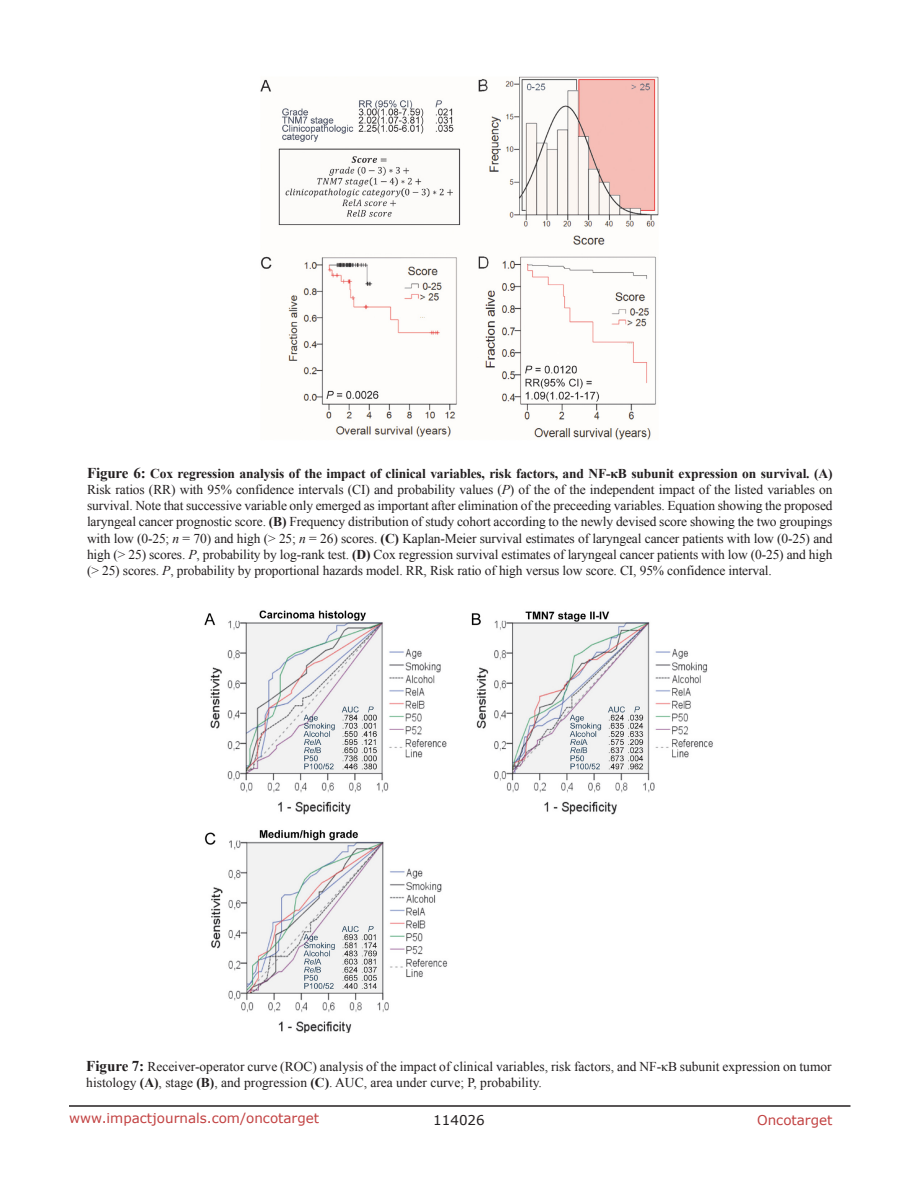
<style>
.page{position:relative;width:918px;height:1188px;background:#fff}
.page>*{position:absolute;margin:0;border:0;box-sizing:border-box;transform-origin:0 0}
.figuretext{font:13.5px/16.2px "Times New Roman";color:#231f20;text-align:justify}
.t1{font:13.5px "Verdana";color:#c24141}
.t2{font:13.5px "Verdana";color:#231f20}
.s1{font-weight:700;font-size:15px}
.s2{font-weight:700}
.s3{font-style:italic}
</style>
<div class="page">
<hr style="left:69px;top:1105px;width:781px;height:2px;background:#231f20">
<img style="left:260px;top:76px;width:399px;height:364px">
<img style="left:204px;top:610px;width:509px;height:423px">
<p class="figuretext" style="left:87px;top:465px;width:747px"><span class="s1">Figure 6:</span> <span class="s2">Cox regression analysis of the impact of clinical variables, risk factors, and NF-κB subunit expression on survival. (A)<br></span>Risk ratios (RR) with 95% confidence intervals (CI) and probability values (<span class="s3">P</span>) of the of the independent impact of the listed variables on survival. Note that successive variable only emerged as important after elimination of the preceeding variables. Equation showing the proposed laryngeal cancer prognostic score. <span class="s2">(B)</span> Frequency distribution of study cohort according to the newly devised score showing the two groupings with low (0-25; <span class="s3">n</span> = 70) and high (&gt; 25; <span class="s3">n</span> = 26) scores. <span class="s2">(C)</span> Kaplan-Meier survival estimates of laryngeal cancer patients with low (0-25) and high (&gt; 25) scores. <span class="s3">P</span>, probability by log-rank test. <span class="s2">(D)</span> Cox regression survival estimates of laryngeal cancer patients with low (0-25) and high (&gt; 25) scores. <span class="s3">P</span>, probability by proportional hazards model. RR, Risk ratio of high versus low score. CI, 95% confidence interval.</p>
<p class="figuretext" style="left:86px;top:1058px;width:747px"><span class="s1">Figure 7:</span> Receiver-operator curve (ROC) analysis of the impact of clinical variables, risk factors, and NF-κB subunit expression on tumor histology <span class="s2">(A)</span>, stage <span class="s2">(B)</span>, and progression <span class="s2">(C)</span>. AUC, area under curve; P, probability.</p>
<p class="t1" style="left:69px;top:1109px;width:252px">www.impactjournals.com/oncotarget</p>
<p class="t2" style="left:433px;top:1111px;width:53px">114026</p>
<p class="t1" style="left:757px;top:1111px;width:77px">Oncotarget</p>
</div>
